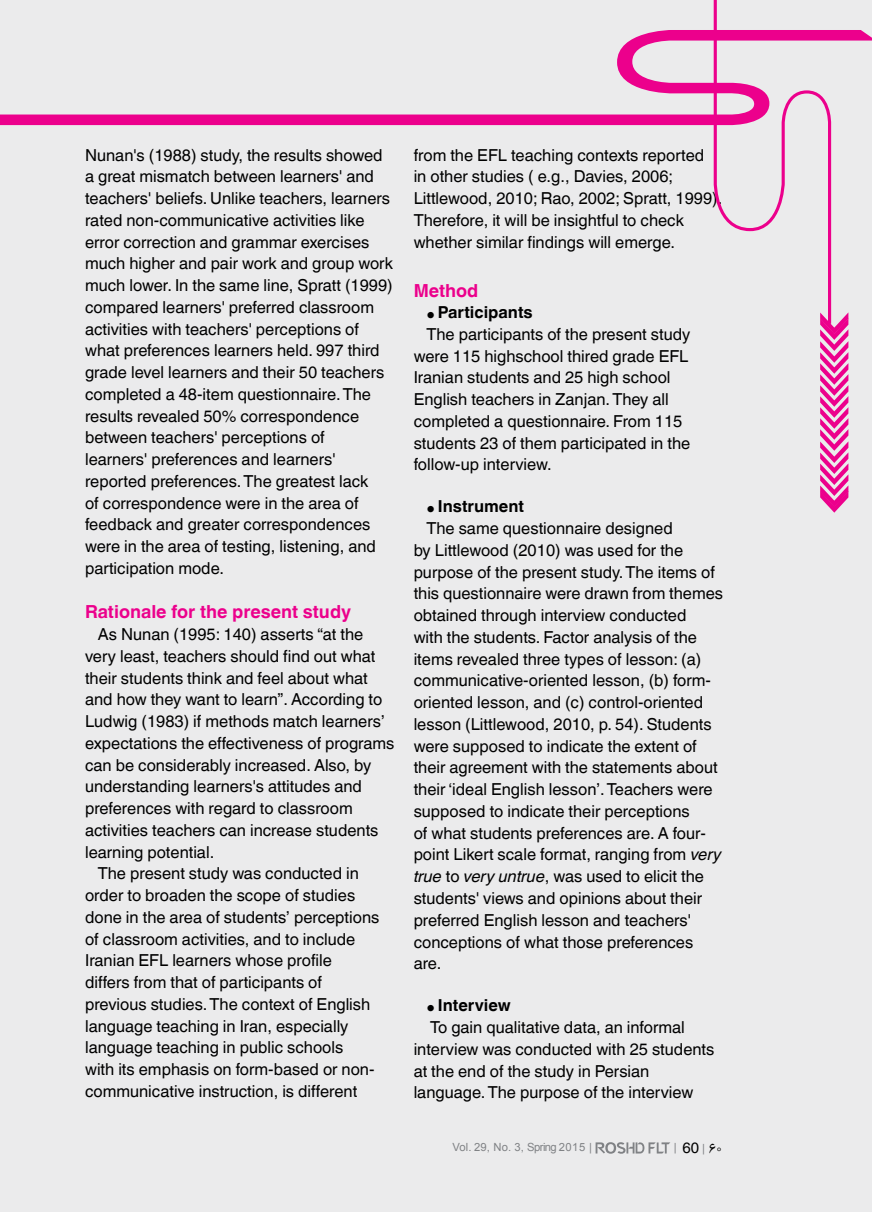
<style>
.page{position:relative;width:872px;height:1212px;background:#ebebec}
.page>*{position:absolute;margin:0;border:0;box-sizing:border-box;transform-origin:0 0}
.t1{font:700 18px "Helvetica World";color:#ec008c}
.t2{font:16.5px/21.8px "Helvetica World";color:#000}
.t3{font:700 16.5px "Helvetica World";color:#000}
.t4{font:11.25px "Arial";letter-spacing:-.02em;color:#808285}
.s1{font-family:"ID Nazanin Normal";font-weight:400;font-size:15px}
.s2{font-style:italic}
.s3{font-family:"Helvetica World";font-size:15px;color:#000}
.s4{font-family:"ID Nazanin Normal";font-size:16.5px;color:#000}
</style>
<div class="page">
<svg style="left:712px;top:0;width:136px;height:513px"></svg>
<svg style="left:0;top:30px;width:872px;height:95px;fill:#ebebec"></svg>
<svg style="left:595px;top:1142px;width:75px;height:12px"></svg>
<p class="t2" style="left:85px;top:144px;width:309px">Nunan's (1988) study, the results showed a great mismatch between learners' and teachers' beliefs. Unlike teachers, learners rated non-communicative activities like error correction and grammar exercises much higher and pair work and group work much lower. In the same line, Spratt (1999) compared learners' preferred classroom activities with teachers' perceptions of what preferences learners held. 997 third grade level learners and their 50 teachers completed a 48-item questionnaire. The results revealed 50% correspondence between teachers' perceptions of<br>learners' preferences and learners' reported preferences. The greatest lack<br>of correspondence were in the area of feedback and greater correspondences were in the area of testing, listening, and participation mode.</p>
<p class="t1" style="left:85px;top:601px;width:268px">Rationale for the present study</p>
<p class="t2" style="left:98px;top:623px;width:267px">As Nunan (1995: 140) asserts “at the</p>
<p class="t2" style="left:85px;top:645px;width:292px">very least, teachers should find out what</p>
<p class="t2" style="left:85px;top:667px;width:284px">their students think and feel about what</p>
<p class="t2" style="left:85px;top:689px;width:299px">and how they want to learn”. According to</p>
<p class="t2" style="left:85px;top:710px;width:301px">Ludwig (1983) if methods match learners’</p>
<p class="t2" style="left:85px;top:732px;width:311px">expectations the effectiveness of programs</p>
<p class="t2" style="left:85px;top:754px;width:288px">can be considerably increased. Also, by</p>
<p class="t2" style="left:85px;top:776px;width:278px">understanding learners's attitudes and</p>
<p class="t2" style="left:85px;top:797px;width:269px">preferences with regard to classroom</p>
<p class="t2" style="left:85px;top:819px;width:295px">activities teachers can increase students</p>
<p class="t2" style="left:85px;top:841px;width:131px">learning potential.</p>
<p class="t2" style="left:98px;top:863px;width:263px">The present study was conducted in</p>
<p class="t2" style="left:85px;top:884px;width:272px">order to broaden the scope of studies</p>
<p class="t2" style="left:85px;top:906px;width:296px">done in the area of students’ perceptions</p>
<p class="t2" style="left:85px;top:928px;width:272px">of classroom activities, and to include</p>
<p class="t2" style="left:85px;top:950px;width:248px">Iranian EFL learners whose profile</p>
<p class="t2" style="left:85px;top:971px;width:238px">differs from that of participants of</p>
<p class="t2" style="left:85px;top:993px;width:287px">previous studies. The context of English</p>
<p class="t2" style="left:85px;top:1015px;width:265px">language teaching in Iran, especially</p>
<p class="t2" style="left:85px;top:1037px;width:260px">language teaching in public schools</p>
<p class="t2" style="left:85px;top:1058px;width:291px">with its emphasis on form-based or non-</p>
<p class="t2" style="left:85px;top:1080px;width:274px">communicative instruction, is different</p>
<p class="t2" style="left:414px;top:144px;width:310px">from the EFL teaching contexts reported<br>in other studies ( e.g., Davies, 2006; Littlewood, 2010; Rao, 2002; Spratt, 1999).<br>Therefore, it will be insightful to check whether similar findings will emerge.</p>
<p class="t1" style="left:414px;top:280px;width:66px">Method</p>
<p class="t3" style="left:426px;top:303px;width:108px"><span class="s1">é</span> Participants</p>
<p class="t2" style="left:426px;top:323px;width:265px">The participants of the present study</p>
<p class="t2" style="left:414px;top:345px;width:276px">were 115 highschool thired grade EFL</p>
<p class="t2" style="left:414px;top:367px;width:258px">Iranian students and 25 high school</p>
<p class="t2" style="left:414px;top:389px;width:257px">English teachers in Zanjan. They all</p>
<p class="t2" style="left:414px;top:410px;width:270px">completed a questionnaire. From 115</p>
<p class="t2" style="left:414px;top:432px;width:278px">students 23 of them participated in the</p>
<p class="t2" style="left:414px;top:454px;width:140px">follow-up interview.</p>
<p class="t3" style="left:426px;top:497px;width:99px"><span class="s1">é</span> Instrument</p>
<p class="t2" style="left:426px;top:518px;width:248px">The same questionnaire designed</p>
<p class="t2" style="left:414px;top:539px;width:271px">by Littlewood (2010) was used for the</p>
<p class="t2" style="left:414px;top:561px;width:303px">purpose of the present study. The items of</p>
<p class="t2" style="left:414px;top:583px;width:311px">this questionnaire were drawn from themes</p>
<p class="t2" style="left:414px;top:605px;width:274px">obtained through interview conducted</p>
<p class="t2" style="left:414px;top:626px;width:285px">with the students. Factor analysis of the</p>
<p class="t2" style="left:414px;top:648px;width:289px">items revealed three types of lesson: (a)</p>
<p class="t2" style="left:414px;top:670px;width:299px">communicative-oriented lesson, (b) form-</p>
<p class="t2" style="left:414px;top:692px;width:291px">oriented lesson, and (c) control-oriented</p>
<p class="t2" style="left:414px;top:713px;width:299px">lesson (Littlewood, 2010, p. 54). Students</p>
<p class="t2" style="left:414px;top:735px;width:285px">were supposed to indicate the extent of</p>
<p class="t2" style="left:414px;top:757px;width:305px">their agreement with the statements about</p>
<p class="t2" style="left:414px;top:779px;width:300px">their ‘ideal English lesson’. Teachers were</p>
<p class="t2" style="left:414px;top:800px;width:278px">supposed to indicate their perceptions</p>
<p class="t2" style="left:414px;top:822px;width:294px">of what students preferences are. A four-</p>
<p class="t2" style="left:414px;top:844px;width:309px">point Likert scale format, ranging from <span class="s2">very</span></p>
<p class="t2" style="left:414px;top:866px;width:292px"><span class="s2">true</span> to <span class="s2">very untrue</span>, was used to elicit the</p>
<p class="t2" style="left:414px;top:887px;width:290px">students' views and opinions about their</p>
<p class="t2" style="left:414px;top:909px;width:279px">preferred English lesson and teachers'</p>
<p class="t2" style="left:414px;top:931px;width:281px">conceptions of what those preferences</p>
<p class="t2" style="left:414px;top:953px;width:29px">are.</p>
<p class="t3" style="left:426px;top:996px;width:86px"><span class="s1">é</span> Interview</p>
<p class="t2" style="left:430px;top:1016px;width:256px">To gain qualitative data, an informal</p>
<p class="t2" style="left:414px;top:1038px;width:302px">interview was conducted with 25 students</p>
<p class="t2" style="left:414px;top:1060px;width:237px">at the end of the study in Persian</p>
<p class="t2" style="left:414px;top:1082px;width:281px">language. The purpose of the interview</p>
<p class="t4" style="left:452px;top:1139px;width:141px">Vol. 29, No. 3, Spring 2015 |</p>
<p class="t4" style="left:673px;top:1140px;width:51px">| <span class="s3">60</span>|<span class="s4">60</span></p>
</div>
